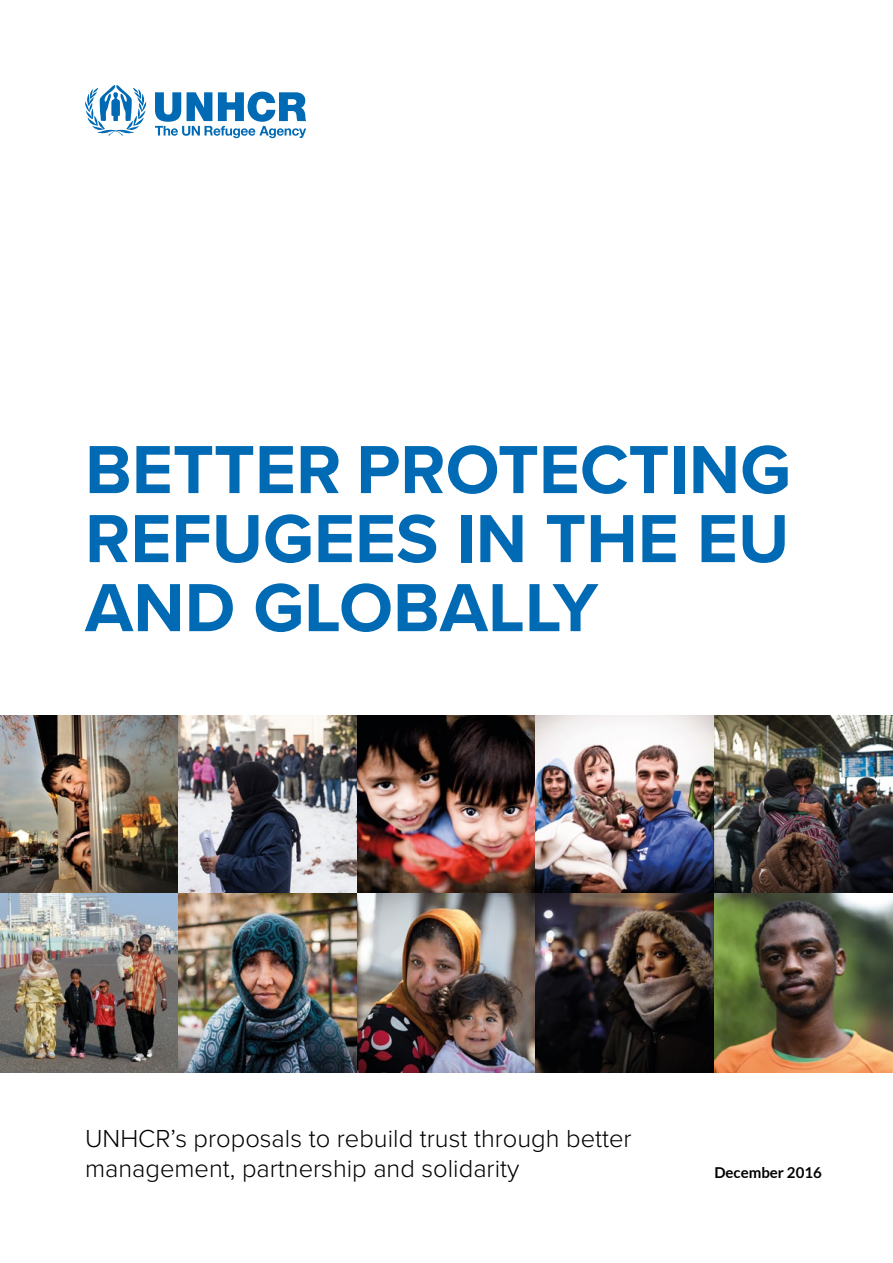
<style>
.page{position:relative;width:893px;height:1263px;background:#fff}
.page>*{position:absolute;margin:0;border:0;box-sizing:border-box;transform-origin:0 0}
.t1{font:700 70.5px/69px "Proxima Nova";color:#006ab4;text-align:justify}
.t2{font:300 25.5px/30px "Proxima Nova";color:#000}
.t3{font:700 15px "Lato";color:#000}
</style>
<div class="page">
<svg style="left:85px;top:85px;width:62px;height:51px"></svg>
<svg style="left:155px;top:92px;width:151px;height:46px"></svg>
<img style="left:0;top:715px;width:893px;height:357px">
<h1 class="t1" style="left:85px;top:438px;width:707px">BETTER PROTECTING REFUGEES IN THE EU AND GLOBALLY</h1>
<p class="t2" style="left:85px;top:1124px;width:548px">UNHCR’s proposals to rebuild trust through better management, partnership and solidarity</p>
<p class="t3" style="left:714px;top:1164px;width:109px">December 2016</p>
</div>
